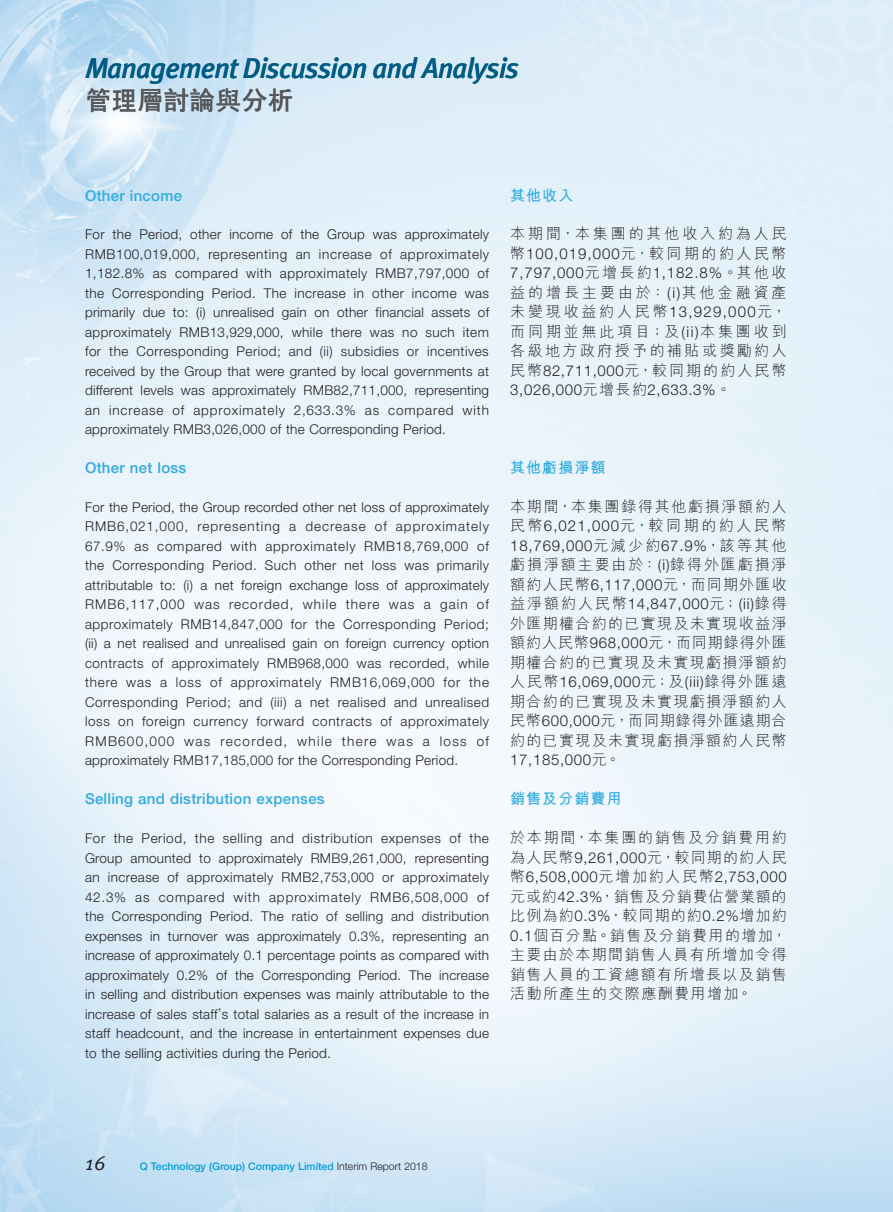
<style>
.page{position:relative;width:893px;height:1212px;background:#fff}
.page>*{position:absolute;margin:0;border:0;box-sizing:border-box;transform-origin:0 0}
.t1{font:italic 500 28.5px "Meta Pro";letter-spacing:-.04em;color:#005c84}
.t2{font:700 26.25px "C Hei 2 HK";letter-spacing:-.005em;color:#57585a}
.t3{font:italic 20.25px "Meta Pro";color:#231f20}
.C_Body_Text{font:300 15px/19.5px "M Hei HK";letter-spacing:.09em;color:#231f20;text-align:justify}
.Heading_2{font:500 15px "Helvetica Neue LT Std";letter-spacing:.02em;color:#30aae1}
.C_Heading_2{font:700 15px "M Hei HK";letter-spacing:.07em;color:#30aae1}
.Body_Text{font:300 13.5px/19.5px "Helvetica Neue LT Std";letter-spacing:.02em;color:#231f20;text-align:justify}
.t4{font:500 10.5px "Helvetica Neue LT Std";color:#069ddc}
.s1{font-family:"Helvetica Neue LT Std"}
.s2{font-weight:300;color:#231f20}
</style>
<div class="page">
<h1 class="t1" style="left:85px;top:50px;width:436px">Management Discussion and Analysis</h1>
<h2 class="t2" style="left:85px;top:87px;width:210px">管理層討論與分析</h2>
<p class="Heading_2" style="left:85px;top:186px;width:99px">Other income</p>
<p class="Body_Text" style="left:85px;top:224px;width:406px">For the Period, other income of the Group was approximately RMB100,019,000, representing an increase of approximately 1,182.8% as compared with approximately RMB7,797,000 of the Corresponding Period. The increase in other income was primarily due to: (i) unrealised gain on other financial assets of approximately RMB13,929,000, while there was no such item for the Corresponding Period; and (ii) subsidies or incentives received by the Group that were granted by local governments at different levels was approximately RMB82,711,000, representing an increase of approximately 2,633.3% as compared with approximately RMB3,026,000 of the Corresponding Period.</p>
<p class="Heading_2" style="left:85px;top:459px;width:103px">Other net loss</p>
<p class="Body_Text" style="left:85px;top:497px;width:406px">For the Period, the Group recorded other net loss of approximately RMB6,021,000, representing a decrease of approximately 67.9% as compared with approximately RMB18,769,000 of the Corresponding Period. Such other net loss was primarily attributable to: (i) a net foreign exchange loss of approximately RMB6,117,000 was recorded, while there was a gain of approximately RMB14,847,000 for the Corresponding Period; (ii) a net realised and unrealised gain on foreign currency option contracts of approximately RMB968,000 was recorded, while there was a loss of approximately RMB16,069,000 for the Corresponding Period; and (iii) a net realised and unrealised loss on foreign currency forward contracts of approximately RMB600,000 was recorded, while there was a loss of approximately RMB17,185,000 for the Corresponding Period.</p>
<p class="Heading_2" style="left:85px;top:790px;width:241px">Selling and distribution expenses</p>
<p class="Body_Text" style="left:85px;top:828px;width:406px">For the Period, the selling and distribution expenses of the Group amounted to approximately RMB9,261,000, representing an increase of approximately RMB2,753,000 or approximately 42.3% as compared with approximately RMB6,508,000 of the Corresponding Period. The ratio of selling and distribution expenses in turnover was approximately 0.3%, representing an increase of approximately 0.1 percentage points as compared with approximately 0.2% of the Corresponding Period. The increase in selling and distribution expenses was mainly attributable to the increase of sales staff’s total salaries as a result of the increase in staff headcount, and the increase in entertainment expenses due to the selling activities during the Period.</p>
<p class="C_Heading_2" style="left:510px;top:184px;width:65px">其他收入</p>
<p class="C_Body_Text" style="left:510px;top:224px;width:278px">本期間，本集團的其他收入約為人民幣<span class="s1">100,019,000</span>元，較同期的約人民幣<span class="s1">7,797,000</span>元增長約<span class="s1">1,182.8%</span>。其他收益的增長主要由於：<span class="s1">(i)</span>其他金融資產未變現收益約人民幣<span class="s1">13,929,000</span>元，而同期並無此項目；及<span class="s1">(ii)</span>本集團收到各級地方政府授予的補貼或獎勵約人民幣<span class="s1">82,711,000</span>元，較同期的約人民幣<span class="s1">3,026,000</span>元增長約<span class="s1">2,633.3%</span>。</p>
<p class="C_Heading_2" style="left:510px;top:457px;width:97px">其他虧損淨額</p>
<p class="C_Body_Text" style="left:510px;top:496px;width:278px">本期間，本集團錄得其他虧損淨額約人民幣<span class="s1">6,021,000</span>元，較同期的約人民幣<span class="s1">18,769,000</span>元減少約<span class="s1">67.9%</span>，該等其他虧損淨額主要由於：<span class="s1">(i)</span>錄得外匯虧損淨額約人民幣<span class="s1">6,117,000</span>元，而同期外匯收益淨額約人民幣<span class="s1">14,847,000</span>元；<span class="s1">(ii)</span>錄得外匯期權合約的已實現及未實現收益淨額約人民幣<span class="s1">968,000</span>元，而同期錄得外匯期權合約的已實現及未實現虧損淨額約人民幣<span class="s1">16,069,000</span>元；及<span class="s1">(iii)</span>錄得外匯遠期合約的已實現及未實現虧損淨額約人民幣<span class="s1">600,000</span>元，而同期錄得外匯遠期合約的已實現及未實現虧損淨額約人民幣<span class="s1">17,185,000</span>元。</p>
<p class="C_Heading_2" style="left:510px;top:788px;width:113px">銷售及分銷費用</p>
<p class="C_Body_Text" style="left:510px;top:827px;width:278px">於本期間，本集團的銷售及分銷費用約為人民幣<span class="s1">9,261,000</span>元，較同期的約人民幣<span class="s1">6,508,000</span>元增加約人民幣<span class="s1">2,753,000</span>元或約<span class="s1">42.3%</span>，銷售及分銷費佔營業額的比例為約<span class="s1">0.3%</span>，較同期的約<span class="s1">0.2%</span>增加約<span class="s1">0.1</span>個百分點。銷售及分銷費用的增加，主要由於本期間銷售人員有所增加令得銷售人員的工資總額有所增長以及銷售活動所產生的交際應酬費用增加。</p>
<h3 class="t3" style="left:85px;top:1150px;width:22px">16</h3>
<p class="t4" style="left:140px;top:1160px;width:289px">Q Technology (Group) Company Limited <span class="s2">Interim Report 2018</span></p>
</div>
